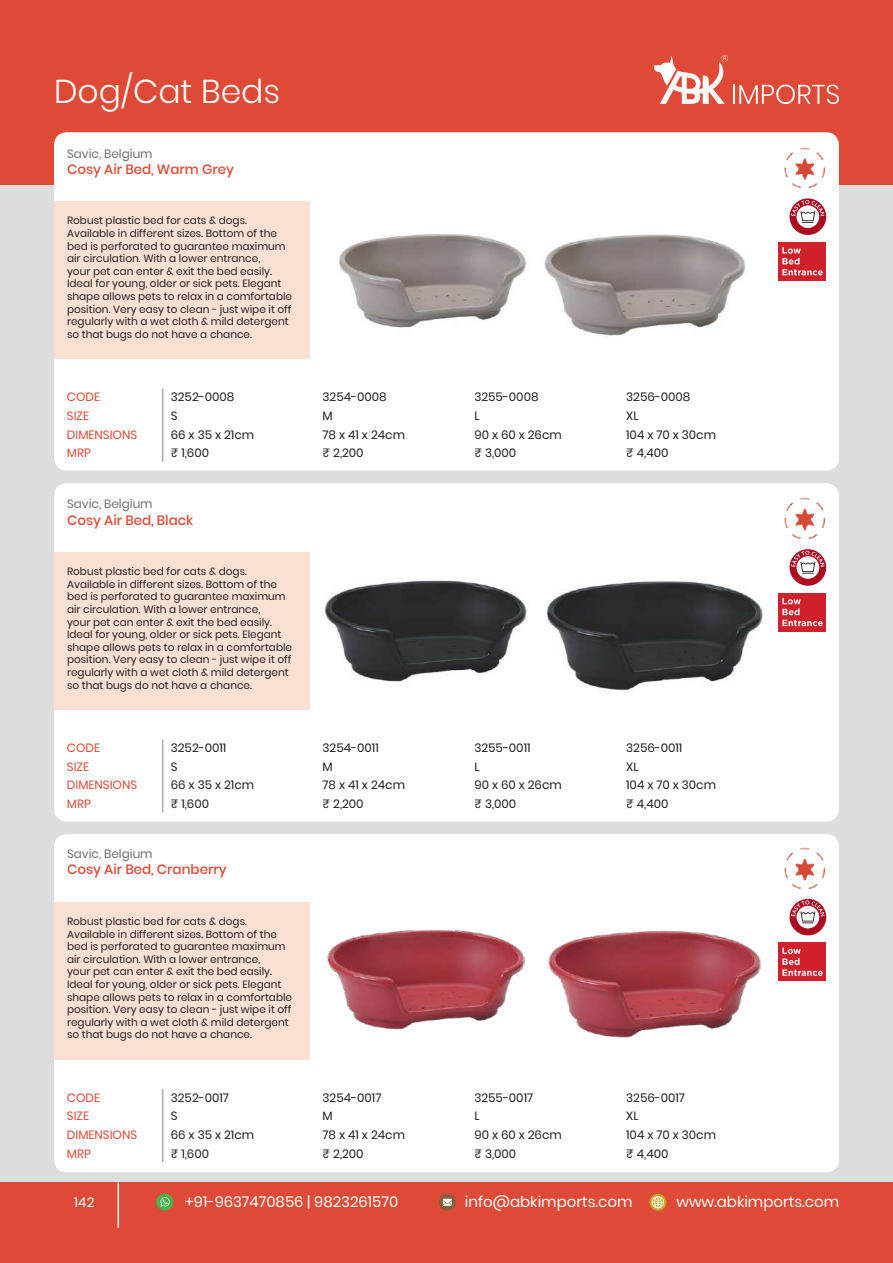
<style>
.page{position:relative;width:893px;height:1263px;background:#fff}
.page>*{position:absolute;margin:0;border:0;box-sizing:border-box;transform-origin:0 0}
.t1{font:300 33px "Poppins";color:#fff}
.t2{font:15px "Poppins";color:#fff}
.t3{font:500 13.5px "Poppins";color:#de4a35}
.t4{font:13.5px "Poppins";color:#fff}
.t5{font:12px/18.6px "Poppins";color:#231f20}
.t6{font:12px/18.6px "Poppins";color:#de4a35}
.t7{font:12px "Poppins";color:#6c6d70}
.t8{font:10.5px/12.6px "Poppins";color:#231f20}
</style>
<div class="page">
<div style="left:0;top:0;width:893px;height:1205px;background:#dcdddf"></div>
<div style="left:0;top:1182px;width:893px;height:81px;background:#de4a35"></div>
<div style="left:0;top:0;width:893px;height:185px;background:#de4a35"></div>
<hr style="left:118px;top:1182px;width:1px;height:46px;background:#fff">
<div style="left:54px;top:132px;width:785px;height:339px;background:#fff;border-radius:13px"></div>
<div style="left:54px;top:483px;width:785px;height:338px;background:#fff;border-radius:13px"></div>
<div style="left:54px;top:834px;width:785px;height:338px;background:#fff;border-radius:13px"></div>
<svg style="left:654px;top:55px;width:185px;height:49px"></svg>
<div style="left:156px;top:1193px;width:17px;height:17px;background:#42b649;border-radius:50%"></div>
<svg style="left:160px;top:1197px;width:10px;height:10px"></svg>
<div style="left:439px;top:1194px;width:17px;height:17px;background:#8a5d3b;border-radius:50%"></div>
<svg style="left:443px;top:1199px;width:9px;height:7px"></svg>
<svg style="left:649px;top:1194px;width:17px;height:17px"></svg>
<svg style="left:652px;top:1196px;width:12px;height:12px"></svg>
<img style="left:327px;top:929px;width:199px;height:101px">
<img style="left:548px;top:930px;width:214px;height:108px">
<img style="left:324px;top:580px;width:203px;height:102px">
<img style="left:546px;top:580px;width:217px;height:112px">
<hr style="left:162px;top:389px;width:1px;height:73px;background:#a8a9ad">
<hr style="left:162px;top:739px;width:1px;height:73px;background:#a8a9ad">
<hr style="left:162px;top:1089px;width:1px;height:73px;background:#a8a9ad">
<img style="left:339px;top:234px;width:188px;height:94px">
<img style="left:544px;top:234px;width:202px;height:102px">
<div style="left:790px;top:198px;width:36px;height:37px;background:#ab0a20;border-radius:50%"></div>
<div style="left:796px;top:205px;width:23px;height:23px;background:#fff;border-radius:50%"></div>
<svg style="left:791px;top:200px;width:34px;height:23px"></svg>
<div style="left:790px;top:549px;width:36px;height:37px;background:#ab0a20;border-radius:50%"></div>
<svg style="left:796px;top:556px;width:23px;height:23px"></svg>
<svg style="left:791px;top:551px;width:34px;height:23px"></svg>
<div style="left:790px;top:899px;width:36px;height:36px;background:#ab0a20;border-radius:50%"></div>
<svg style="left:796px;top:906px;width:23px;height:22px"></svg>
<svg style="left:791px;top:900px;width:34px;height:23px"></svg>
<div style="left:779px;top:242px;width:47px;height:39px;background:#d0202c"></div>
<svg style="left:782px;top:247px;width:41px;height:28px"></svg>
<div style="left:779px;top:593px;width:47px;height:38px;background:#d0202c"></div>
<svg style="left:782px;top:598px;width:41px;height:28px"></svg>
<div style="left:779px;top:942px;width:47px;height:39px;background:#d0202c"></div>
<svg style="left:782px;top:947px;width:41px;height:29px"></svg>
<div style="left:54px;top:201px;width:255px;height:158px;background:#fae0d3"></div>
<div style="left:54px;top:552px;width:255px;height:158px;background:#fae0d3"></div>
<div style="left:54px;top:902px;width:255px;height:157px;background:#fae0d3"></div>
<img style="left:784px;top:147px;width:41px;height:41px">
<img style="left:784px;top:498px;width:41px;height:40px">
<img style="left:784px;top:847px;width:41px;height:41px">
<h1 class="t1" style="left:54px;top:73px;width:228px">Dog/Cat Beds</h1>
<p class="t7" style="left:67px;top:147px;width:87px">Savic, Belgium</p>
<p class="t3" style="left:67px;top:161px;width:169px">Cosy Air Bed, Warm Grey</p>
<p class="t8" style="left:67px;top:215px;width:227px">Robust plastic bed for cats &amp; dogs.<br>Available in different sizes. Bottom of the bed is perforated to guarantee maximum air circulation. With a lower entrance,<br>your pet can enter &amp; exit the bed easily.<br>Ideal for young, older or sick pets. Elegant shape allows pets to relax in a comfortable position. Very easy to clean - just wipe it off regularly with a wet cloth &amp; mild detergent so that bugs do not have a chance.</p>
<p class="t6" style="left:67px;top:388px;width:72px">CODE<br>SIZE<br>DIMENSIONS<br>MRP</p>
<p class="t5" style="left:171px;top:388px;width:85px">3252-0008<br>S<br>66 x 35 x 21cm ₹ 1,600</p>
<p class="t7" style="left:67px;top:497px;width:87px">Savic, Belgium</p>
<p class="t3" style="left:67px;top:512px;width:128px">Cosy Air Bed, Black</p>
<p class="t8" style="left:67px;top:565px;width:227px">Robust plastic bed for cats &amp; dogs.<br>Available in different sizes. Bottom of the bed is perforated to guarantee maximum air circulation. With a lower entrance,<br>your pet can enter &amp; exit the bed easily.<br>Ideal for young, older or sick pets. Elegant shape allows pets to relax in a comfortable position. Very easy to clean - just wipe it off regularly with a wet cloth &amp; mild detergent so that bugs do not have a chance.</p>
<p class="t6" style="left:67px;top:739px;width:72px">CODE<br>SIZE<br>DIMENSIONS<br>MRP</p>
<p class="t5" style="left:171px;top:738px;width:85px">3252-0011<br>S<br>66 x 35 x 21cm ₹ 1,600</p>
<p class="t7" style="left:67px;top:847px;width:87px">Savic, Belgium</p>
<p class="t3" style="left:67px;top:862px;width:161px">Cosy Air Bed, Cranberry</p>
<p class="t8" style="left:67px;top:915px;width:227px">Robust plastic bed for cats &amp; dogs.<br>Available in different sizes. Bottom of the bed is perforated to guarantee maximum air circulation. With a lower entrance,<br>your pet can enter &amp; exit the bed easily.<br>Ideal for young, older or sick pets. Elegant shape allows pets to relax in a comfortable position. Very easy to clean - just wipe it off regularly with a wet cloth &amp; mild detergent so that bugs do not have a chance.</p>
<p class="t6" style="left:67px;top:1088px;width:72px">CODE<br>SIZE<br>DIMENSIONS<br>MRP</p>
<p class="t5" style="left:171px;top:1088px;width:85px">3252-0017<br>S<br>66 x 35 x 21cm ₹ 1,600</p>
<p class="t5" style="left:323px;top:388px;width:84px">3254-0008<br>M<br>78 x 41 x 24cm ₹ 2,200</p>
<p class="t5" style="left:323px;top:738px;width:84px">3254-0011<br>M<br>78 x 41 x 24cm ₹ 2,200</p>
<p class="t5" style="left:323px;top:1088px;width:84px">3254-0017<br>M<br>78 x 41 x 24cm ₹ 2,200</p>
<p class="t5" style="left:474px;top:388px;width:89px">3255-0008<br>L<br>90 x 60 x 26cm ₹ 3,000</p>
<p class="t5" style="left:626px;top:388px;width:91px">3256-0008<br>XL<br>104 x 70 x 30cm ₹ 4,400</p>
<p class="t5" style="left:474px;top:739px;width:89px">3255-0011<br>L<br>90 x 60 x 26cm ₹ 3,000</p>
<p class="t5" style="left:626px;top:739px;width:91px">3256-0011<br>XL<br>104 x 70 x 30cm ₹ 4,400</p>
<p class="t5" style="left:474px;top:1088px;width:89px">3255-0017<br>L<br>90 x 60 x 26cm ₹ 3,000</p>
<p class="t5" style="left:626px;top:1088px;width:91px">3256-0017<br>XL<br>104 x 70 x 30cm ₹ 4,400</p>
<p class="t4" style="left:74px;top:1194px;width:22px">142</p>
<h2 class="t2" style="left:185px;top:1192px;width:214px">+91-9637470856 | 9823261570</h2>
<h2 class="t2" style="left:465px;top:1193px;width:169px">info@abkimports.com</h2>
<h2 class="t2" style="left:676px;top:1193px;width:164px">www.abkimports.com</h2>
</div>
